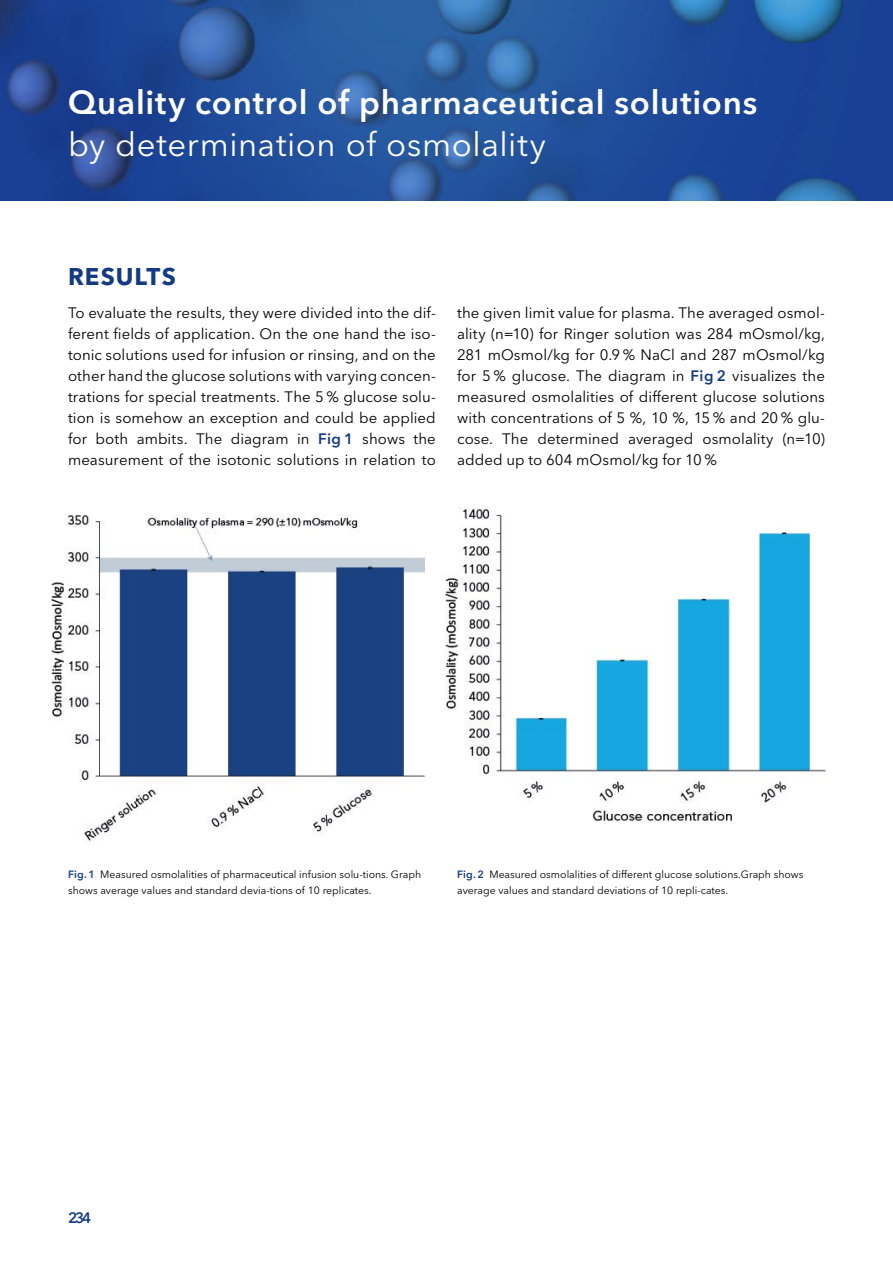
<style>
.page{position:relative;width:893px;height:1263px;background:#fff}
.page>*{position:absolute;margin:0;border:0;box-sizing:border-box;transform-origin:0 0}
.t1{font:600 33px "Avenir Next W1 G";letter-spacing:.025em;color:#fff}
.t2{font:33px "Avenir Next W1 G";letter-spacing:.015em;color:#fff}
.t3{font:700 24px "Avenir Next W1 G";letter-spacing:.045em;color:#143a84}
.t4{font:15px/21px "Avenir Next W1 G";letter-spacing:.005em;color:#000;text-align:justify}
.t5{font:600 15px "Avenir Next W1 G";color:#143a84}
.t6{font:10.5px/16.5px "Avenir Next W1 G";color:#000}
.s1{font-weight:600;color:#143a84}
</style>
<div class="page">
<img style="left:0;top:0;width:893px;height:201px">
<img style="left:445px;top:507px;width:381px;height:315px">
<img style="left:51px;top:514px;width:375px;height:327px">
<h1 class="t1" style="left:68px;top:82px;width:691px">Quality control of pharmaceutical solutions</h1>
<h1 class="t2" style="left:68px;top:125px;width:479px">by determination of osmolality</h1>
<h2 class="t3" style="left:68px;top:262px;width:109px">RESULTS</h2>
<p class="t4" style="left:68px;top:302px;width:369px">To evaluate the results, they were divided into the dif&shy;ferent fields of application. On the one hand the iso&shy;tonic solutions used for infusion or rinsing, and on the other hand the glucose solutions with varying concen&shy;trations for special treatments. The 5 % glucose solu&shy;tion is somehow an exception and could be applied for both ambits. The diagram in <span class="s1">Fig 1</span> shows the measurement of the isotonic solutions in relation to</p>
<p class="t4" style="left:457px;top:302px;width:369px">the given limit value for plasma. The averaged osmol&shy;ality (n=10) for Ringer solution was 284 mOsmol/kg, 281 mOsmol/kg for 0.9 % NaCl and 287 mOsmol/kg for 5 % glucose. The diagram in <span class="s1">Fig 2</span> visualizes the measured osmolalities of different glucose solutions with concentrations of 5 %, 10 %, 15 % and 20 % glu&shy;cose. The determined averaged osmolality (n=10) added up to 604 mOsmol/kg for 10 %</p>
<p class="t6" style="left:68px;top:866px;width:355px"><span class="s1">Fig.1</span> Measured osmolalities of pharmaceutical infusion solu-tions. Graph shows average values and standard devia-tions of 10 replicates.</p>
<p class="t6" style="left:457px;top:866px;width:348px"><span class="s1">Fig.2</span> Measured osmolalities of different glucose solutions.Graph shows average values and standard deviations of 10 repli-cates.</p>
<p class="t5" style="left:68px;top:1209px;width:25px">234</p>
</div>
